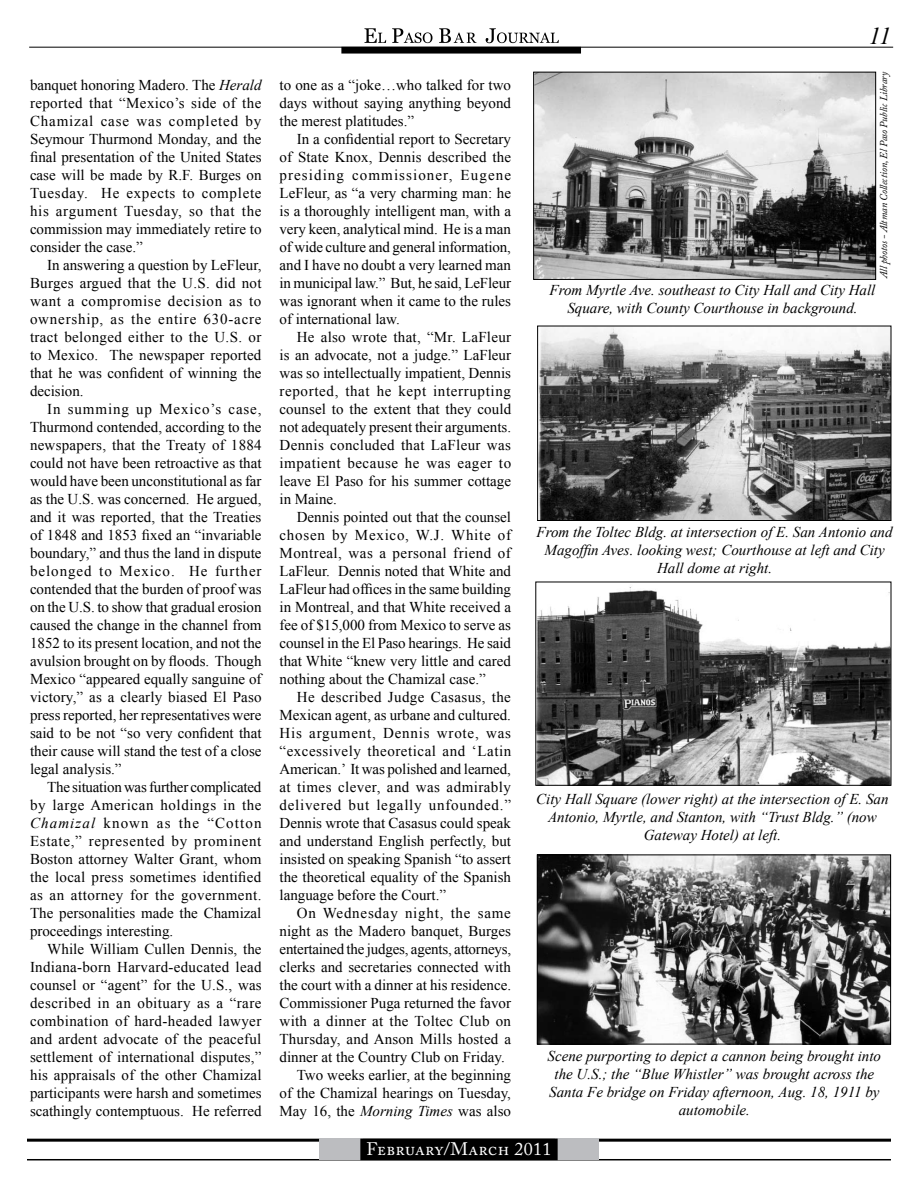
<style>
.page{position:relative;width:918px;height:1188px;background:#fff}
.page>*{position:absolute;margin:0;border:0;box-sizing:border-box;transform-origin:0 0}
.t1{font:italic 24px "Times New Roman";color:#000}
.t2{font:18px "Adobe Caslon Pro";letter-spacing:.02em;color:#fff}
.t3{font:15px/18px "Times New Roman";color:#000;text-align:justify}
.t4{font:italic 15px/18px "Times New Roman";color:#000;text-align:center}
.t5{font:15px "Times New Roman";letter-spacing:.02em;color:#000}
.t6{font:15px "Times New Roman";letter-spacing:.05em;color:#000}
.t7{font:italic 10.5px "Adobe Caslon Pro";color:#000;scale:.96 1}
.s1{font-style:italic}
</style>
<div class="page">
<hr style="left:29px;top:47px;width:864px;height:1px;background:#000">
<div style="left:342px;top:48px;width:238px;height:5px;background:#000"></div>
<div style="left:341px;top:47px;width:240px;height:7px;border:2px solid #000"></div>
<svg style="left:364px;top:28px;width:195px;height:15px"></svg>
<hr style="left:27px;top:1159px;width:864px;height:1px;background:#000">
<hr style="left:27px;top:1139px;width:864px;height:3px;background:#000">
<div style="left:555px;top:1139px;width:44px;height:21px;background:#bcbdc0"></div>
<div style="left:319px;top:1139px;width:44px;height:21px;background:#bcbdc0"></div>
<div style="left:361px;top:1139px;width:196px;height:20px;background:#000"></div>
<img style="left:539px;top:328px;width:350px;height:191px">
<div style="left:537px;top:326px;width:354px;height:195px;border:1px solid #000"></div>
<img style="left:537px;top:587px;width:352px;height:197px">
<div style="left:535px;top:582px;width:356px;height:204px;border:1px solid #000"></div>
<img style="left:535px;top:74px;width:339px;height:204px">
<div style="left:533px;top:72px;width:343px;height:208px;border:1px solid #000"></div>
<img style="left:539px;top:857px;width:350px;height:185px">
<div style="left:537px;top:855px;width:354px;height:189px;border:1px solid #000"></div>
<p class="t3" style="left:30px;top:76px;width:233px">banquet honoring Madero. The <span class="s1">Herald </span>reported that “Mexico’s side of the Chamizal case was completed by Seymour Thurmond Monday, and the final presentation of the United States case will be made by R.F. Burges on Tuesday. He expects to complete his argument Tuesday, so that the commission may immediately retire to consider the case.”</p>
<p class="t3" style="left:30px;top:256px;width:233px;text-indent:17px">In answering a question by LeFleur, Burges argued that the U.S. did not want a compromise decision as to ownership, as the entire 630-acre tract belonged either to the U.S. or to Mexico. The newspaper reported that he was confident of winning the decision.</p>
<p class="t3" style="left:30px;top:400px;width:233px;text-indent:17px">In summing up Mexico’s case, Thurmond contended, according to the newspapers, that the Treaty of 1884 could not have been retroactive as that would have been unconstitutional as far as the U.S. was concerned. He argued, and it was reported, that the Treaties of 1848 and 1853 fixed an “invariable boundary,” and thus the land in dispute belonged to Mexico. He further contended that the burden of proof was on the U.S. to show that gradual erosion caused the change in the channel from 1852 to its present location, and not the avulsion brought on by floods. Though Mexico “appeared equally sanguine of victory,” as a clearly biased El Paso press reported, her representatives were said to be not “so very confident that their cause will stand the test of a close legal analysis.”</p>
<p class="t3" style="left:30px;top:778px;width:233px;text-indent:17px">The situation was further complicated by large American holdings in the <span class="s1">Chamizal</span> known as the “Cotton Estate,” represented by prominent Boston attorney Walter Grant, whom the local press sometimes identified as an attorney for the government.<br>The personalities made the Chamizal proceedings interesting.</p>
<p class="t3" style="left:30px;top:940px;width:233px;text-indent:17px">While William Cullen Dennis, the Indiana-born Harvard-educated lead counsel or “agent” for the U.S., was described in an obituary as a “rare combination of hard-headed lawyer and ardent advocate of the peaceful settlement of international disputes,” his appraisals of the other Chamizal participants were harsh and sometimes scathingly contemptuous. He referred</p>
<p class="t3" style="left:280px;top:76px;width:233px">to one as a “joke…who talked for two days without saying anything beyond the merest platitudes.”</p>
<p class="t3" style="left:280px;top:130px;width:233px;text-indent:17px">In a confidential report to Secretary of State Knox, Dennis described the presiding commissioner, Eugene LeFleur, as “a very charming man: he is a thoroughly intelligent man, with a very keen, analytical mind. He is a man of wide culture and general information, and I have no doubt a very learned man in municipal law.” But, he said, LeFleur was ignorant when it came to the rules of international law.</p>
<p class="t3" style="left:280px;top:328px;width:233px;text-indent:17px">He also wrote that, “Mr. LaFleur is an advocate, not a judge.” LaFleur was so intellectually impatient, Dennis reported, that he kept interrupting counsel to the extent that they could not adequately present their arguments.<br>Dennis concluded that LaFleur was impatient because he was eager to leave El Paso for his summer cottage in Maine.</p>
<p class="t3" style="left:280px;top:508px;width:233px;text-indent:17px">Dennis pointed out that the counsel chosen by Mexico, W.J. White of Montreal, was a personal friend of LaFleur. Dennis noted that White and LaFleur had offices in the same building in Montreal, and that White received a fee of $15,000 from Mexico to serve as counsel in the El Paso hearings. He said that White “knew very little and cared nothing about the Chamizal case.”</p>
<p class="t3" style="left:280px;top:688px;width:233px;text-indent:17px">He described Judge Casasus, the Mexican agent, as urbane and cultured.<br>His argument, Dennis wrote, was “excessively theoretical and ‘Latin American.’ It was polished and learned, at times clever, and was admirably delivered but legally unfounded.” Dennis wrote that Casasus could speak and understand English perfectly, but insisted on speaking Spanish “to assert the theoretical equality of the Spanish language before the Court.”</p>
<p class="t6" style="left:297px;top:903px;width:216px">On Wednesday night, the same</p>
<p class="t3" style="left:280px;top:922px;width:233px">night as the Madero banquet, Burges</p>
<p class="t3" style="left:280px;top:940px;width:233px">entertained the judges, agents, attorneys,</p>
<p class="t3" style="left:280px;top:958px;width:233px">clerks and secretaries connected with</p>
<p class="t3" style="left:280px;top:976px;width:233px">the court with a dinner at his residence.</p>
<p class="t3" style="left:280px;top:994px;width:233px">Commissioner Puga returned the favor</p>
<p class="t5" style="left:280px;top:1011px;width:233px">with a dinner at the Toltec Club on</p>
<p class="t3" style="left:280px;top:1030px;width:233px">Thursday, and Anson Mills hosted a</p>
<p class="t3" style="left:280px;top:1048px;width:227px">dinner at the Country Club on Friday.</p>
<p class="t3" style="left:297px;top:1066px;width:216px">Two weeks earlier, at the beginning</p>
<p class="t3" style="left:280px;top:1084px;width:233px">of the Chamizal hearings on Tuesday,</p>
<p class="t3" style="left:280px;top:1102px;width:233px">May 16, the <span class="s1">Morning Times</span> was also</p>
<h1 class="t1" style="left:869px;top:20px;width:24px">11</h1>
<p class="t7" style="left:877px;top:278px;width:218px;rotate:-90deg">All photos - Altman Collection, El Paso Public Library</p>
<p class="t4" style="left:550px;top:281px;width:327px">From Myrtle Ave. southeast to City Hall and City Hall<br>Square, with County Courthouse in background.</p>
<p class="t4" style="left:537px;top:522px;width:358px">From the Toltec Bldg. at intersection of E. San Antonio and<br>Magoffin Aves. looking west; Courthouse at left and City<br>Hall dome at right.</p>
<p class="t4" style="left:536px;top:790px;width:354px">City Hall Square (lower right) at the intersection of E. San<br>Antonio, Myrtle, and Stanton, with “Trust Bldg.” (now<br>Gateway Hotel) at left.</p>
<p class="t4" style="left:548px;top:1047px;width:335px">Scene purporting to depict a cannon being brought into the U.S.; the “Blue Whistler” was brought across the Santa Fe bridge on Friday afternoon, Aug. 18, 1911 by automobile.</p>
<p class="t2" style="left:366px;top:1138px;width:187px">February/March 2011</p>
</div>
